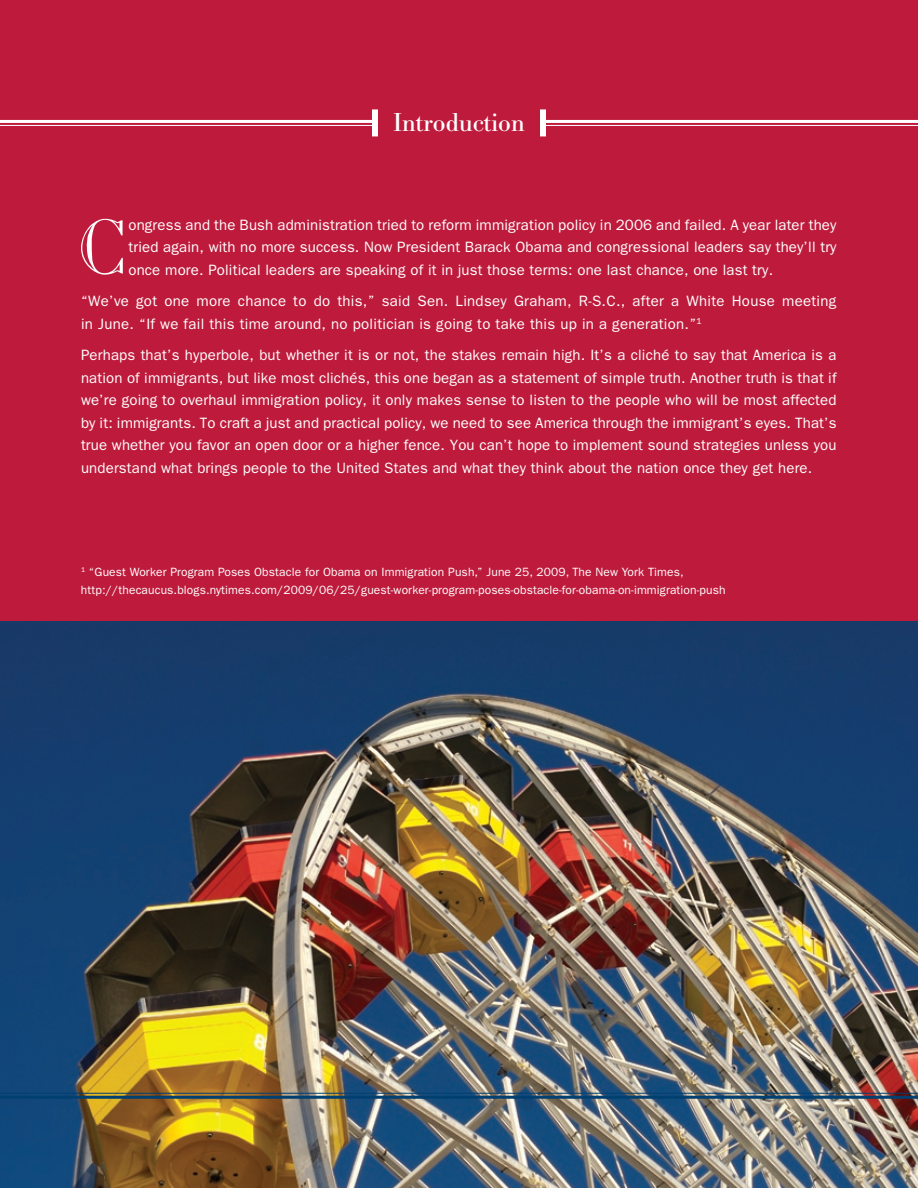
<style>
.page{position:relative;width:918px;height:1188px;background:#fff}
.page>*{position:absolute;margin:0;border:0;box-sizing:border-box;transform-origin:0 0}
.t1{font:78.75px "Bodoni Open";color:#fff}
.t2{font:25.5px "Bodoni BE";color:#fff}
.t3{font:15px/22.5px "ITC Franklin Gothic Std";letter-spacing:.02em;color:#fff;text-align:justify}
.t4{font:12px/18px "ITC Franklin Gothic Std";letter-spacing:.01em;color:#fff}
</style>
<div class="page">
<div style="left:0;top:0;width:918px;height:623px;background:#be1b3c"></div>
<hr style="left:0;top:120px;width:375px;height:3px;background:#fff">
<hr style="left:0;top:125px;width:375px;height:1px;background:#fff">
<div style="left:372px;top:109px;width:6px;height:27px;background:#fff"></div>
<hr style="left:543px;top:120px;width:375px;height:3px;background:#fff">
<hr style="left:543px;top:125px;width:375px;height:1px;background:#fff">
<div style="left:540px;top:109px;width:6px;height:27px;background:#fff"></div>
<img style="left:0;top:621px;width:918px;height:567px">
<hr style="left:0;top:1093px;width:918px;height:1px;background:#004071">
<hr style="left:0;top:1096px;width:918px;height:3px;background:#004071">
<h2 class="t2" style="left:393px;top:107px;width:133px">Introduction</h2>
<h1 class="t1" style="left:80px;top:204px;width:47px">C</h1>
<p class="t3" style="left:128px;top:213px;width:710px">ongress and the Bush administration tried to reform immigration policy in 2006 and failed. A year later they tried again, with no more success. Now President Barack Obama and congressional leaders say they’ll try once more. Political leaders are speaking of it in just those terms: one last chance, one last try.</p>
<p class="t3" style="left:81px;top:290px;width:757px">“We’ve got one more chance to do this,” said Sen. Lindsey Graham, R-S.C., after a White House meeting in June. “If we fail this time around, no politician is going to take this up in a generation.”<sup>1</sup></p>
<p class="t3" style="left:81px;top:344px;width:757px">Perhaps that’s hyperbole, but whether it is or not, the stakes remain high. It’s a cliché to say that America is a nation of immigrants, but like most clichés, this one began as a statement of simple truth. Another truth is that if we’re going to overhaul immigration policy, it only makes sense to listen to the people who will be most affected by it: immigrants. To craft a just and practical policy, we need to see America through the immigrant’s eyes. That’s true whether you favor an open door or a higher fence. You can’t hope to implement sound strategies unless you understand what brings people to the United States and what they think about the nation once they get here.</p>
<p class="t4" style="left:81px;top:563px;width:646px"><sup>1</sup> “Guest Worker Program Poses Obstacle for Obama on Immigration Push,” June 25, 2009, The New York Times, http://thecaucus.blogs.nytimes.com/2009/06/25/guest-worker-program-poses-obstacle-for-obama-on-immigration-push</p>
</div>
